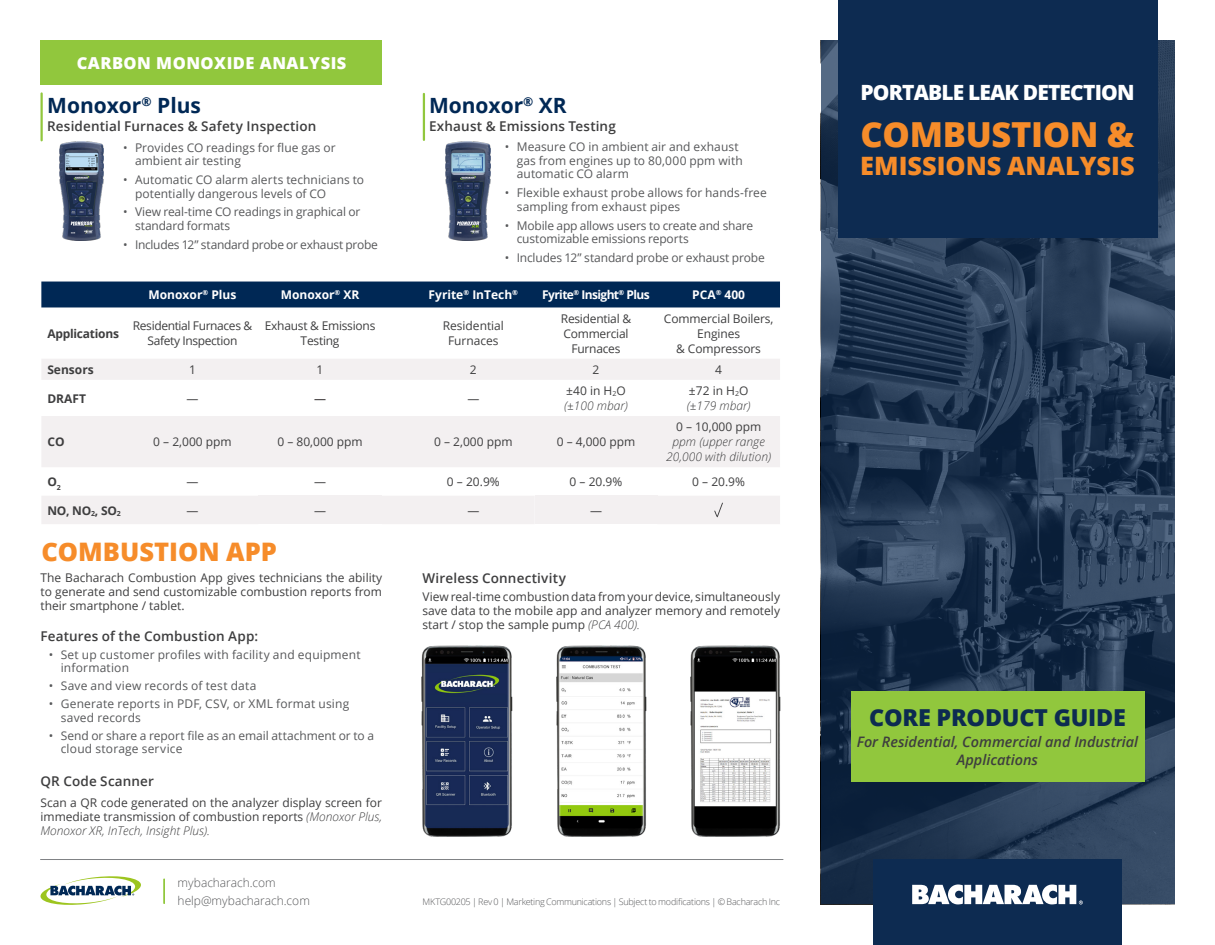
<style>
.page{position:relative;width:1215px;height:945px;background:#fff}
.page>*{position:absolute;margin:0;border:0;box-sizing:border-box;transform-origin:0 0}
.t1{font:800 34.5px "Open Sans";letter-spacing:-.01em;color:#f68c2a}
.Table_-_Body_Copy{font:800 25.5px "Open Sans";color:#f68c2a}
.t2{font:800 25.35px "Open Sans";color:#f68c2a}
.t3{font:800 23.4px "Open Sans";letter-spacing:-.01em;color:#0d2b51}
.t4{font:700 21px "Open Sans";color:#002855}
.t5{font:800 21px "Open Sans";letter-spacing:-.04em;color:#fff}
.t6{font:800 16.5px "Open Sans";letter-spacing:.03em;color:#fff}
.t7{font:italic 600 14.4px/17.9px "Open Sans";color:#3e3e3f;text-align:center}
.t8{font:600 13.5px "Open Sans";letter-spacing:.01em;color:#3e3e3f}
.Bullet_Points{font:12px/14px "Open Sans";color:#3e3e3f;text-align:justify}
.t9{font:12px/13.5px "Open Sans";letter-spacing:.005em;color:#57585a}
.t10{font:12px/13.5px "Open Sans";letter-spacing:-.015em;color:#57585a}
.Bullet_Points-2{font:italic 300 12px/15px "Open Sans";color:#3e3e3f;text-align:center}
.Bullet_Points-3{font:12px/15px "Open Sans";letter-spacing:-.02em;color:#3e3e3f;text-align:center}
.Bullet_Points-4{font:700 12px "Open Sans";color:#fff}
.t11{font:12px "Open Sans";letter-spacing:-.025em;color:#57585a}
.Bullet_Points-5{font:12px "Open Sans";letter-spacing:-.03em;color:#3e3e3f}
.t12{font:300 12px "Open Sans";letter-spacing:-.005em;color:#57585a}
.Bullet_Points-6{font:700 12px "Open Sans";letter-spacing:-.02em;color:#3e3e3f}
.Bullet_Points-7{font:700 12px "Open Sans";letter-spacing:-.05em;color:#fff}
.Bullet_Points-8{font:700 12px "Open Sans";color:#3e3e3f}
.Bullet_Points-9{font:12px "Open Sans";color:#231f20}
.Sidebar{font:300 9px "Open Sans";letter-spacing:-.025em;color:#57585a}
.s1{font-weight:400;font-style:normal}
.s2{font-weight:300;font-style:italic}
</style>
<div class="page">
<div style="left:40px;top:40px;width:342px;height:45px;background:#91c73d"></div>
<svg style="left:821px;top:40px;width:353px;height:864px"></svg>
<div style="left:851px;top:691px;width:293px;height:91px;background:#91c73d"></div>
<div style="left:873px;top:859px;width:249px;height:86px;background:#0d2b51"></div>
<svg style="left:912px;top:885px;width:171px;height:19px"></svg>
<div style="left:838px;top:0;width:319px;height:238px;background:#0d2b51"></div>
<hr style="left:40px;top:93px;width:3px;height:47px;background:#91c73d">
<hr style="left:423px;top:94px;width:2px;height:46px;background:#91c73d">
<div style="left:41px;top:282px;width:739px;height:25px;background:#002855"></div>
<svg style="left:42px;top:359px;width:738px;height:165px;fill:#f3f0f1"></svg>
<div style="left:258px;top:496px;width:124px;height:28px;background:#f3f0f1"></div>
<div style="left:382px;top:496px;width:153px;height:28px;background:#f3f0f1"></div>
<div style="left:535px;top:496px;width:122px;height:28px;background:#f3f0f1"></div>
<svg style="left:714px;top:503px;width:9px;height:14px"></svg>
<svg style="left:40px;top:876px;width:101px;height:29px"></svg>
<hr style="left:163px;top:879px;width:2px;height:25px;background:#91c73d">
<img style="left:59px;top:141px;width:45px;height:100px">
<img style="left:446px;top:141px;width:45px;height:100px">
<hr style="left:40px;top:859px;width:743px;height:1px;background:#808285">
<img style="left:690px;top:645px;width:91px;height:192px">
<img style="left:556px;top:645px;width:91px;height:192px">
<img style="left:421px;top:645px;width:92px;height:192px">
<p class="t6" style="left:77px;top:51px;width:271px">CARBON MONOXIDE ANALYSIS</p>
<p class="t4" style="left:47px;top:91px;width:155px">Monoxor<sup>®</sup> Plus</p>
<p class="t8" style="left:47px;top:117px;width:271px">Residential Furnaces &amp; Safety Inspection</p>
<p class="t9" style="left:135px;top:140px;width:202px;text-indent:-12px">• Provides CO readings for flue gas or ambient air testing</p>
<p class="t9" style="left:135px;top:173px;width:231px;text-indent:-12px">• Automatic CO alarm alerts technicians to potentially dangerous levels of CO</p>
<p class="t10" style="left:135px;top:205px;width:227px;text-indent:-12px">• View real-time CO readings in graphical or standard formats</p>
<p class="t11" style="left:123px;top:236px;width:256px">• Includes 12” standard probe or exhaust probe</p>
<p class="t4" style="left:429px;top:91px;width:139px">Monoxor<sup>®</sup> XR</p>
<p class="t8" style="left:429px;top:117px;width:188px">Exhaust &amp; Emissions Testing</p>
<p class="t9" style="left:517px;top:140px;width:228px;text-indent:-12px">• Measure CO in ambient air and exhaust gas from engines up to 80,000 ppm with automatic CO alarm</p>
<p class="t9" style="left:517px;top:186px;width:252px;text-indent:-12px">• Flexible exhaust probe allows for hands-free sampling from exhaust pipes</p>
<p class="t10" style="left:517px;top:218px;width:238px;text-indent:-12px">• Mobile app allows users to create and share customizable emissions reports</p>
<p class="t10" style="left:505px;top:250px;width:262px">• Includes 12” standard probe or exhaust probe</p>
<p class="Bullet_Points-6" style="left:47px;top:325px;width:73px">Applications</p>
<p class="Bullet_Points-4" style="left:149px;top:286px;width:89px">Monoxor<sup>®</sup> Plus</p>
<p class="Bullet_Points-4" style="left:281px;top:286px;width:80px">Monoxor<sup>®</sup> XR</p>
<p class="Bullet_Points-4" style="left:429px;top:286px;width:91px">Fyrite<sup>®</sup> InTech<sup>®</sup></p>
<p class="Bullet_Points-7" style="left:542px;top:286px;width:109px">Fyrite<sup>®</sup> Insight<sup>®</sup> Plus</p>
<p class="Bullet_Points-4" style="left:692px;top:286px;width:54px">PCA<sup>®</sup> 400</p>
<p class="Bullet_Points-5" style="left:133px;top:318px;width:121px">Residential Furnaces &amp;</p>
<p class="Bullet_Points-5" style="left:148px;top:333px;width:91px">Safety Inspection</p>
<p class="Bullet_Points-3" style="left:265px;top:318px;width:112px">Exhaust &amp; Emissions<br>Testing</p>
<p class="Bullet_Points" style="left:443px;top:318px;width:63px;line-height:15px;text-align:center">Residential<br>Furnaces</p>
<p class="Bullet_Points-3" style="left:561px;top:311px;width:72px">Residential &amp;</p>
<p class="Bullet_Points-3" style="left:563px;top:326px;width:67px">Commercial</p>
<p class="Bullet_Points-3" style="left:572px;top:341px;width:50px">Furnaces</p>
<p class="Bullet_Points" style="left:664px;top:311px;width:111px;line-height:15px;text-align:center">Commercial Boilers,<br>Engines</p>
<p class="Bullet_Points" style="left:676px;top:341px;width:86px">&amp; Compressors</p>
<p class="Bullet_Points-8" style="left:47px;top:361px;width:48px">Sensors</p>
<p class="Bullet_Points" style="left:189px;top:362px;width:8px">1</p>
<p class="Bullet_Points" style="left:317px;top:362px;width:8px">1</p>
<p class="Bullet_Points" style="left:470px;top:362px;width:8px">2</p>
<p class="Bullet_Points" style="left:593px;top:362px;width:8px">2</p>
<p class="Bullet_Points" style="left:715px;top:362px;width:8px">4</p>
<p class="Bullet_Points-6" style="left:47px;top:390px;width:40px">DRAFT</p>
<p class="Bullet_Points" style="left:187px;top:391px;width:13px">―</p>
<p class="Bullet_Points-9" style="left:314px;top:390px;width:13px">―</p>
<p class="Bullet_Points" style="left:467px;top:391px;width:13px">―</p>
<p class="Bullet_Points" style="left:566px;top:383px;width:61px">±40 in H<sub>2</sub>O</p>
<p class="Bullet_Points-2" style="left:564px;top:398px;width:65px">(±100 mbar)</p>
<p class="Bullet_Points" style="left:689px;top:383px;width:61px">±72 in H<sub>2</sub>O</p>
<p class="Bullet_Points-2" style="left:687px;top:398px;width:65px">(±179 mbar)</p>
<p class="Bullet_Points-6" style="left:47px;top:433px;width:19px">CO</p>
<p class="Bullet_Points" style="left:153px;top:435px;width:80px">0 – 2,000 ppm</p>
<p class="Bullet_Points" style="left:277px;top:435px;width:87px">0 – 80,000 ppm</p>
<p class="Bullet_Points" style="left:434px;top:435px;width:80px">0 – 2,000 ppm</p>
<p class="Bullet_Points" style="left:557px;top:435px;width:80px">0 – 4,000 ppm</p>
<p class="Bullet_Points-2" style="left:666px;top:419px;width:106px"><span class="s1">0 – 10,000 ppm </span>ppm (upper range<br>20,000 with dilution)</p>
<p class="Bullet_Points-6" style="left:47px;top:473px;width:15px">O<sub>2</sub></p>
<p class="Bullet_Points" style="left:187px;top:474px;width:13px">―</p>
<p class="Bullet_Points" style="left:314px;top:474px;width:13px">―</p>
<p class="Bullet_Points" style="left:447px;top:474px;width:54px">0 – 20.9%</p>
<p class="Bullet_Points" style="left:570px;top:474px;width:54px">0 – 20.9%</p>
<p class="Bullet_Points" style="left:692px;top:474px;width:54px">0 – 20.9%</p>
<p class="Bullet_Points-6" style="left:47px;top:502px;width:75px">NO, NO<sub>2</sub>, SO<sub>2</sub></p>
<p class="Bullet_Points" style="left:187px;top:503px;width:13px">―</p>
<p class="Bullet_Points" style="left:314px;top:503px;width:13px">―</p>
<p class="Bullet_Points" style="left:467px;top:503px;width:13px">―</p>
<p class="Bullet_Points" style="left:590px;top:503px;width:13px">―</p>
<p class="Table_-_Body_Copy" style="left:41px;top:532px;width:237px">COMBUSTION APP</p>
<p class="Bullet_Points" style="left:40px;top:571px;width:343px">The Bacharach Combustion App gives technicians the ability to generate and send customizable combustion reports from their smartphone / tablet.</p>
<p class="t8" style="left:40px;top:627px;width:219px">Features of the Combustion App:</p>
<p class="t9" style="left:61px;top:647px;width:301px;text-indent:-12px">• Set up customer profiles with facility and equipment information</p>
<p class="t9" style="left:49px;top:679px;width:209px">• Save and view records of test data</p>
<p class="t9" style="left:61px;top:697px;width:290px;text-indent:-12px">• Generate reports in PDF, CSV, or XML format using saved records</p>
<p class="t9" style="left:61px;top:728px;width:315px;text-indent:-12px">• Send or share a report file as an email attachment or to a cloud storage service</p>
<p class="t8" style="left:40px;top:772px;width:115px">QR Code Scanner</p>
<p class="Bullet_Points" style="left:40px;top:795px;width:343px">Scan a QR code generated on the analyzer display screen for immediate transmission of combustion reports <span class="s2">(Monoxor Plus, Monoxor XR, InTech, Insight Plus).</span></p>
<p class="t8" style="left:423px;top:569px;width:145px">Wireless Connectivity</p>
<p class="Bullet_Points" style="left:423px;top:590px;width:359px">View real-time combustion data from your device, simultaneously save data to the mobile app and analyzer memory and remotely start / stop the sample pump <span class="s2">(PCA 400).</span></p>
<p class="t12" style="left:178px;top:874px;width:99px">mybacharach.com</p>
<p class="t12" style="left:178px;top:892px;width:134px">help@mybacharach.com</p>
<p class="Sidebar" style="left:423px;top:895px;width:359px">MKTG00205 | Rev 0 | Marketing Communications | Subject to modifications | © Bacharach Inc</p>
<p class="t5" style="left:860px;top:77px;width:276px">PORTABLE LEAK DETECTION</p>
<p class="t1" style="left:861px;top:108px;width:275px">COMBUSTION &amp;</p>
<p class="t2" style="left:860px;top:147px;width:276px">EMISSIONS ANALYSIS</p>
<p class="t3" style="left:869px;top:700px;width:258px">CORE PRODUCT GUIDE</p>
<p class="t7" style="left:857px;top:733px;width:283px">For Residential, Commercial and Industrial<br>Applications</p>
</div>
